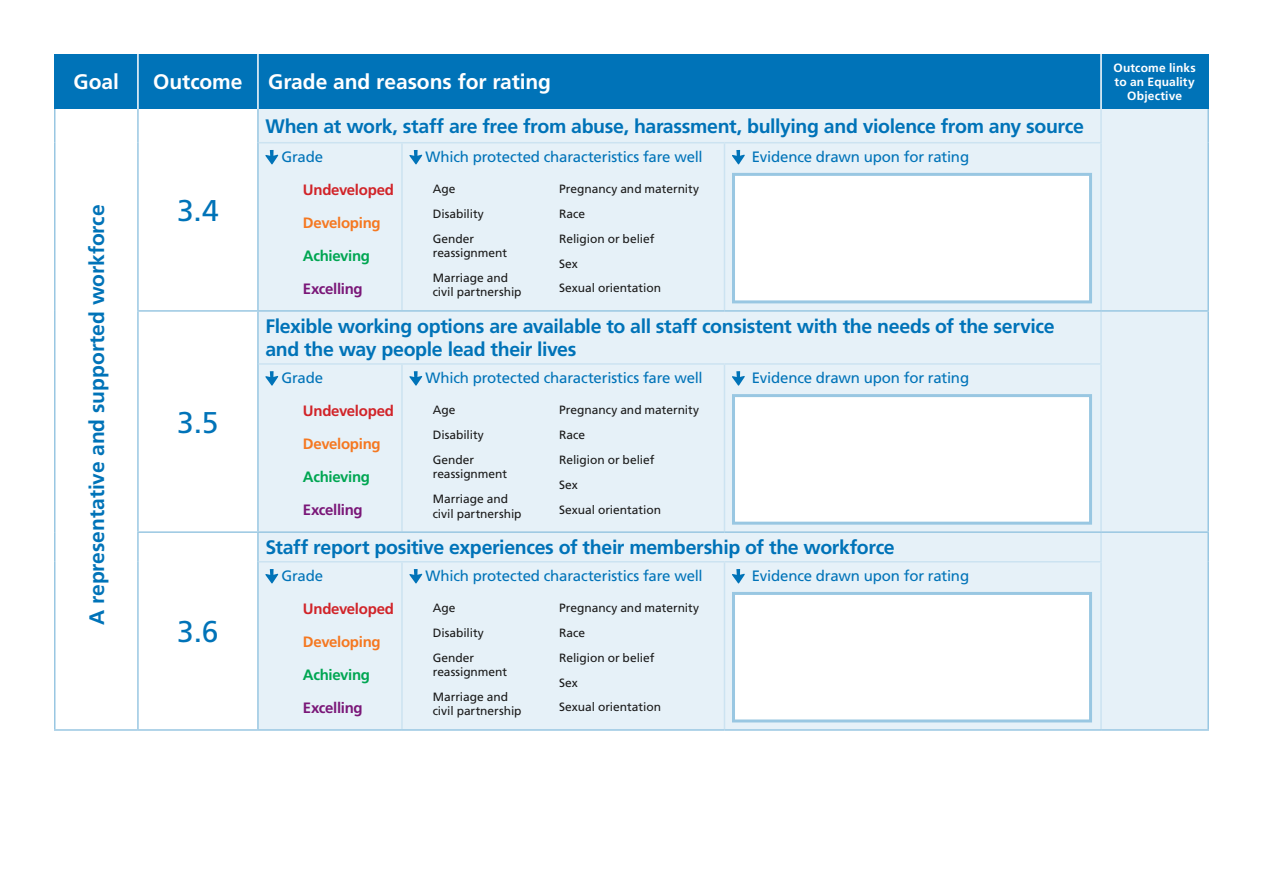
<style>
.page{position:relative;width:1263px;height:893px;background:#fff}
.page>*{position:absolute;margin:0;border:0;box-sizing:border-box;transform-origin:0 0}
.t1{font:30px "Frutiger LT Pro";color:#0073b8}
.t2{font:700 21px "Frutiger LT Pro";letter-spacing:-.005em;color:#0073b8}
.t3{font:700 21px "Frutiger LT Pro";letter-spacing:-.005em;color:#fff}
.table_header_1{font:700 19.5px/23.4px "Frutiger LT Pro";letter-spacing:-.02em;color:#0073b8}
.table_header_1-2{font:15px "Frutiger LT Pro";letter-spacing:-.015em;color:#0073b8}
.t4{font:700 15px/33px "Frutiger LT Pro";letter-spacing:-.02em;color:#d12429}
.t5{font:700 15px "Frutiger LT Pro";letter-spacing:-.025em;color:#00a652}
.t6{font:700 15px "Frutiger LT Pro";letter-spacing:-.025em;color:#7a1778}
.t7{font:12px/24.9px "Frutiger LT Pro";letter-spacing:-.005em;color:#1a1a1a}
.t8{font:700 12px/14.4px "Frutiger LT Pro";letter-spacing:.01em;color:#fff;text-align:center}
.s1{color:#f57821}
</style>
<div class="page">
<div style="left:56px;top:54px;width:1151px;height:55px;background:#0073b8"></div>
<div style="left:259px;top:109px;width:948px;height:620px;background:#e6f1f8"></div>
<hr style="left:54px;top:109px;width:2px;height:34px;background:#99c7e2">
<hr style="left:54px;top:143px;width:2px;height:168px;background:#99c7e2">
<hr style="left:54px;top:311px;width:2px;height:53px;background:#99c7e2">
<hr style="left:54px;top:364px;width:2px;height:168px;background:#99c7e2">
<hr style="left:54px;top:532px;width:2px;height:30px;background:#99c7e2">
<hr style="left:54px;top:562px;width:2px;height:167px;background:#99c7e2">
<hr style="left:54px;top:729px;width:84px;height:2px;background:#99c7e2">
<hr style="left:137px;top:109px;width:2px;height:34px;background:#99c7e2">
<hr style="left:137px;top:143px;width:2px;height:167px;background:#99c7e2">
<hr style="left:257px;top:109px;width:2px;height:34px;background:#99c7e2">
<hr style="left:257px;top:312px;width:2px;height:52px;background:#99c7e2">
<hr style="left:257px;top:533px;width:2px;height:29px;background:#99c7e2">
<hr style="left:1207px;top:109px;width:2px;height:34px;background:#99c7e2">
<hr style="left:1207px;top:143px;width:2px;height:167px;background:#99c7e2">
<hr style="left:1207px;top:312px;width:2px;height:52px;background:#99c7e2">
<hr style="left:1207px;top:364px;width:2px;height:167px;background:#99c7e2">
<hr style="left:1207px;top:533px;width:2px;height:29px;background:#99c7e2">
<hr style="left:1207px;top:562px;width:2px;height:167px;background:#99c7e2">
<hr style="left:257px;top:143px;width:2px;height:167px;background:#99c7e2">
<hr style="left:257px;top:364px;width:2px;height:167px;background:#99c7e2">
<hr style="left:257px;top:562px;width:2px;height:167px;background:#99c7e2">
<hr style="left:137px;top:310px;width:121px;height:2px;background:#99c7e2">
<hr style="left:137px;top:312px;width:2px;height:52px;background:#99c7e2">
<hr style="left:137px;top:364px;width:2px;height:167px;background:#99c7e2">
<hr style="left:137px;top:531px;width:121px;height:2px;background:#99c7e2">
<hr style="left:137px;top:533px;width:2px;height:29px;background:#99c7e2">
<hr style="left:137px;top:562px;width:2px;height:167px;background:#99c7e2">
<hr style="left:138px;top:729px;width:120px;height:2px;background:#99c7e2">
<hr style="left:1100px;top:109px;width:2px;height:33px;background:#cce3f1">
<hr style="left:1100px;top:312px;width:2px;height:51px;background:#cce3f1">
<hr style="left:1100px;top:533px;width:2px;height:28px;background:#cce3f1">
<hr style="left:259px;top:142px;width:143px;height:1px;background:#cce3f1">
<hr style="left:402px;top:142px;width:322px;height:1px;background:#cce3f1">
<hr style="left:401px;top:143px;width:2px;height:167px;background:#cce3f1">
<hr style="left:724px;top:142px;width:378px;height:1px;background:#cce3f1">
<hr style="left:724px;top:143px;width:1px;height:167px;background:#cce3f1">
<hr style="left:1100px;top:143px;width:2px;height:167px;background:#cce3f1">
<hr style="left:259px;top:363px;width:143px;height:2px;background:#cce3f1">
<hr style="left:402px;top:363px;width:322px;height:2px;background:#cce3f1">
<hr style="left:401px;top:365px;width:2px;height:166px;background:#cce3f1">
<hr style="left:724px;top:363px;width:378px;height:2px;background:#cce3f1">
<hr style="left:724px;top:365px;width:1px;height:166px;background:#cce3f1">
<hr style="left:1100px;top:365px;width:2px;height:166px;background:#cce3f1">
<hr style="left:259px;top:561px;width:143px;height:1px;background:#cce3f1">
<hr style="left:402px;top:561px;width:322px;height:1px;background:#cce3f1">
<hr style="left:401px;top:562px;width:2px;height:167px;background:#cce3f1">
<hr style="left:724px;top:561px;width:378px;height:1px;background:#cce3f1">
<hr style="left:724px;top:562px;width:1px;height:167px;background:#cce3f1">
<hr style="left:1100px;top:562px;width:2px;height:167px;background:#cce3f1">
<hr style="left:137px;top:54px;width:2px;height:55px;background:#fff">
<hr style="left:257px;top:54px;width:2px;height:55px;background:#fff">
<hr style="left:1100px;top:54px;width:2px;height:55px;background:#fff">
<hr style="left:54px;top:54px;width:2px;height:55px;background:#0073b8">
<hr style="left:1207px;top:54px;width:2px;height:55px;background:#0073b8">
<hr style="left:258px;top:310px;width:144px;height:2px;background:#99c7e2">
<hr style="left:402px;top:310px;width:322px;height:2px;background:#99c7e2">
<hr style="left:724px;top:310px;width:377px;height:2px;background:#99c7e2">
<hr style="left:258px;top:531px;width:144px;height:2px;background:#99c7e2">
<hr style="left:402px;top:531px;width:322px;height:2px;background:#99c7e2">
<hr style="left:724px;top:531px;width:377px;height:2px;background:#99c7e2">
<hr style="left:1101px;top:310px;width:108px;height:2px;background:#99c7e2">
<hr style="left:1101px;top:531px;width:108px;height:2px;background:#99c7e2">
<hr style="left:258px;top:729px;width:144px;height:2px;background:#99c7e2">
<hr style="left:402px;top:729px;width:322px;height:2px;background:#99c7e2">
<hr style="left:724px;top:729px;width:377px;height:2px;background:#99c7e2">
<hr style="left:1101px;top:729px;width:108px;height:2px;background:#99c7e2">
<svg style="left:265px;top:150px;width:13px;height:14px"></svg>
<svg style="left:409px;top:150px;width:13px;height:14px"></svg>
<svg style="left:732px;top:150px;width:13px;height:14px"></svg>
<div style="left:732px;top:173px;width:360px;height:130px;background:#fff;border:3px solid #99c7e2"></div>
<svg style="left:265px;top:371px;width:13px;height:15px"></svg>
<svg style="left:409px;top:371px;width:13px;height:15px"></svg>
<svg style="left:732px;top:371px;width:13px;height:15px"></svg>
<div style="left:732px;top:394px;width:360px;height:131px;background:#fff;border:3px solid #99c7e2"></div>
<svg style="left:265px;top:569px;width:13px;height:14px"></svg>
<svg style="left:409px;top:569px;width:13px;height:14px"></svg>
<svg style="left:732px;top:569px;width:13px;height:14px"></svg>
<div style="left:732px;top:592px;width:360px;height:130px;background:#fff;border:3px solid #99c7e2"></div>
<p class="t3" style="left:74px;top:70px;width:47px">Goal</p>
<p class="t3" style="left:153px;top:70px;width:91px">Outcome</p>
<p class="t3" style="left:268px;top:70px;width:284px">Grade and reasons for rating</p>
<p class="t8" style="left:1113px;top:60px;width:84px">Outcome links to an Equality<br>Objective</p>
<p class="t2" style="left:85px;top:625px;width:422px;rotate:-90deg">A representative and supported workforce</p>
<p class="t1" style="left:177px;top:193px;width:43px">3.4</p>
<p class="t1" style="left:177px;top:405px;width:43px">3.5</p>
<p class="t1" style="left:177px;top:614px;width:43px">3.6</p>
<p class="table_header_1" style="left:265px;top:115px;width:820px">When at work, staff are free from abuse, harassment, bullying and violence from any source</p>
<p class="table_header_1-2" style="left:281px;top:148px;width:43px">Grade</p>
<p class="t4" style="left:303px;top:173px;width:93px">Undeveloped<br><span class="s1">Developing</span></p>
<p class="t5" style="left:303px;top:247px;width:69px">Achieving</p>
<p class="t6" style="left:303px;top:280px;width:61px">Excelling</p>
<p class="table_header_1-2" style="left:425px;top:148px;width:279px">Which protected characteristics fare well</p>
<p class="t7" style="left:433px;top:176px;width:53px">Age<br>Disability<br>Gender</p>
<p class="t7" style="left:433px;top:240px;width:77px">reassignment<br>Marriage and</p>
<p class="t7" style="left:433px;top:280px;width:90px">civil partnership</p>
<p class="table_header_1-2" style="left:752px;top:148px;width:219px">Evidence drawn upon for rating</p>
<p class="t7" style="left:559px;top:176px;width:142px">Pregnancy and maternity<br>Race<br>Religion or belief<br>Sex<br>Sexual orientation</p>
<p class="table_header_1" style="left:265px;top:315px;width:791px">Flexible working options are available to all staff consistent with the needs of the service and the way people lead their lives</p>
<p class="table_header_1-2" style="left:281px;top:369px;width:43px">Grade</p>
<p class="t4" style="left:303px;top:394px;width:93px">Undeveloped<br><span class="s1">Developing</span></p>
<p class="t5" style="left:303px;top:468px;width:69px">Achieving</p>
<p class="t6" style="left:303px;top:501px;width:61px">Excelling</p>
<p class="table_header_1-2" style="left:425px;top:369px;width:279px">Which protected characteristics fare well</p>
<p class="t7" style="left:433px;top:397px;width:53px">Age<br>Disability<br>Gender</p>
<p class="t7" style="left:433px;top:462px;width:77px">reassignment<br>Marriage and</p>
<p class="t7" style="left:433px;top:501px;width:90px">civil partnership</p>
<p class="table_header_1-2" style="left:752px;top:369px;width:219px">Evidence drawn upon for rating</p>
<p class="t7" style="left:559px;top:397px;width:142px">Pregnancy and maternity<br>Race<br>Religion or belief<br>Sex<br>Sexual orientation</p>
<p class="table_header_1" style="left:265px;top:536px;width:631px">Staff report positive experiences of their membership of the workforce</p>
<p class="table_header_1-2" style="left:281px;top:567px;width:43px">Grade</p>
<p class="t4" style="left:303px;top:592px;width:93px">Undeveloped<br><span class="s1">Developing</span></p>
<p class="t5" style="left:303px;top:666px;width:69px">Achieving</p>
<p class="t6" style="left:303px;top:699px;width:61px">Excelling</p>
<p class="table_header_1-2" style="left:425px;top:567px;width:279px">Which protected characteristics fare well</p>
<p class="t7" style="left:433px;top:595px;width:53px">Age<br>Disability<br>Gender</p>
<p class="t7" style="left:433px;top:659px;width:77px">reassignment<br>Marriage and</p>
<p class="t7" style="left:433px;top:699px;width:90px">civil partnership</p>
<p class="table_header_1-2" style="left:752px;top:567px;width:219px">Evidence drawn upon for rating</p>
<p class="t7" style="left:559px;top:595px;width:142px">Pregnancy and maternity<br>Race<br>Religion or belief<br>Sex<br>Sexual orientation</p>
</div>
